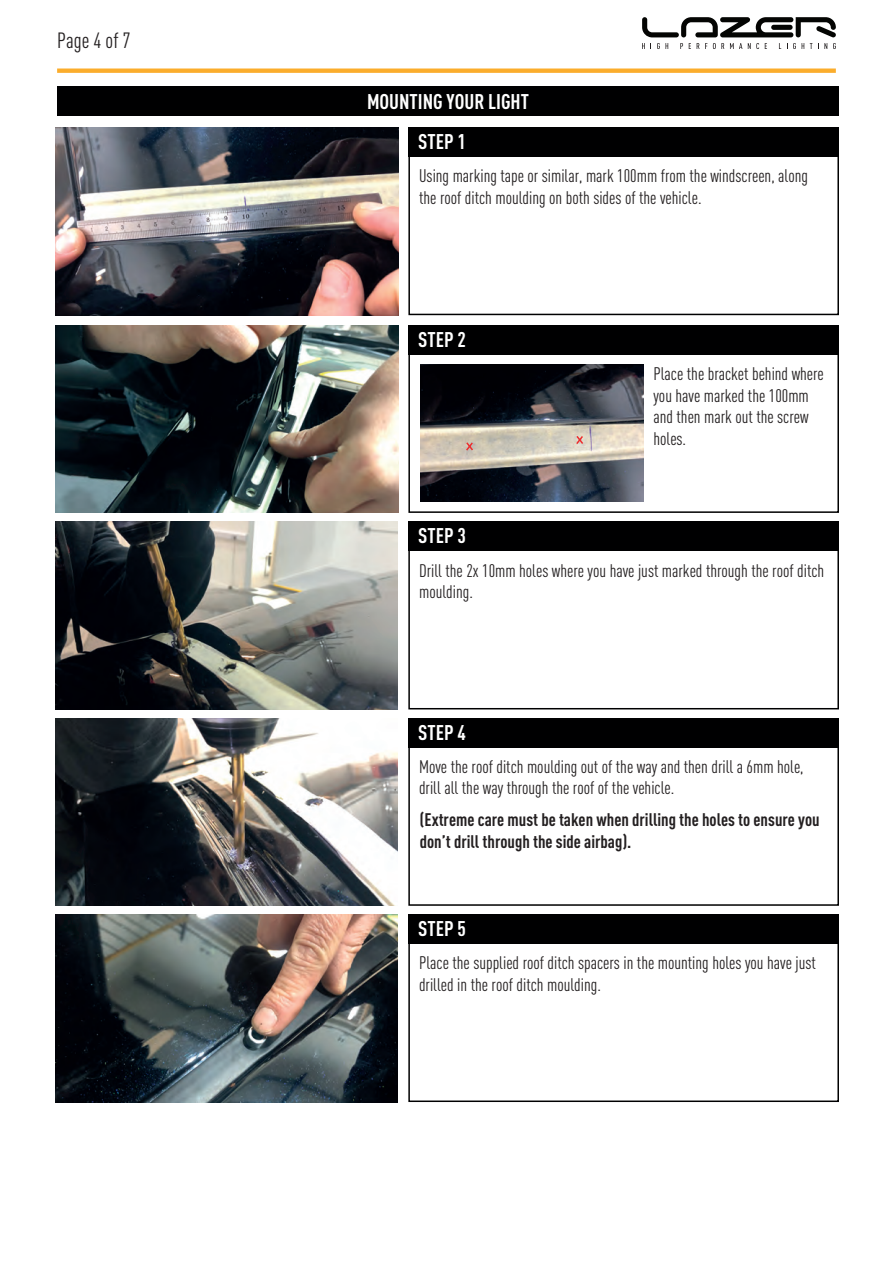
<style>
.page{position:relative;width:893px;height:1263px;background:#fff}
.page>*{position:absolute;margin:0;border:0;box-sizing:border-box;transform-origin:0 0}
.t1{font:condensed 21.75px "DINOT";color:#231f20}
.t2{font:700 condensed 21px "DINOT";color:#fff}
.t3{font:condensed 18px/21.6px "DINOT";color:#231f20}
.t4{font:700 condensed 18px/21.6px "DINOT";color:#231f20}
</style>
<div class="page">
<div style="left:408px;top:325px;width:431px;height:188px;border:2px solid #000001"></div>
<svg style="left:642px;top:17px;width:194px;height:20px"></svg>
<svg style="left:642px;top:43px;width:3px;height:6px"></svg>
<svg style="left:657px;top:43px;width:11px;height:6px"></svg>
<svg style="left:680px;top:43px;width:3px;height:6px"></svg>
<svg style="left:697px;top:43px;width:2px;height:6px"></svg>
<svg style="left:713px;top:43px;width:11px;height:6px"></svg>
<svg style="left:730px;top:43px;width:12px;height:6px"></svg>
<svg style="left:748px;top:43px;width:11px;height:6px"></svg>
<svg style="left:787px;top:43px;width:9px;height:6px"></svg>
<svg style="left:802px;top:43px;width:2px;height:6px"></svg>
<svg style="left:810px;top:43px;width:2px;height:6px"></svg>
<svg style="left:818px;top:43px;width:9px;height:6px"></svg>
<svg style="left:833px;top:43px;width:3px;height:6px"></svg>
<div style="left:57px;top:68px;width:779px;height:5px;background:#fbad2c"></div>
<img style="left:56px;top:522px;width:342px;height:187px">
<div style="left:408px;top:522px;width:431px;height:29px;background:#000001"></div>
<div style="left:408px;top:522px;width:431px;height:187px;border:2px solid #000001"></div>
<div style="left:57px;top:86px;width:782px;height:30px;background:#000001"></div>
<img style="left:56px;top:718px;width:342px;height:188px">
<img style="left:56px;top:914px;width:342px;height:188px">
<div style="left:408px;top:718px;width:431px;height:29px;background:#000001"></div>
<div style="left:408px;top:914px;width:431px;height:30px;background:#000001"></div>
<div style="left:408px;top:718px;width:431px;height:188px;border:2px solid #000001"></div>
<div style="left:408px;top:914px;width:431px;height:188px;border:2px solid #000001"></div>
<img style="left:56px;top:325px;width:342px;height:188px">
<img style="left:56px;top:127px;width:342px;height:188px">
<div style="left:408px;top:325px;width:431px;height:30px;background:#000001"></div>
<div style="left:408px;top:127px;width:431px;height:30px;background:#000001"></div>
<div style="left:408px;top:127px;width:431px;height:188px;border:2px solid #000001"></div>
<img style="left:421px;top:364px;width:223px;height:138px">
<svg style="left:464px;top:441px;width:11px;height:11px"></svg>
<svg style="left:575px;top:434px;width:10px;height:12px"></svg>
<p class="t1" style="left:57px;top:27px;width:75px">Page 4 of 7</p>
<p class="t2" style="left:367px;top:89px;width:163px">MOUNTING YOUR LIGHT</p>
<p class="t2" style="left:418px;top:129px;width:49px">STEP 1</p>
<p class="t3" style="left:419px;top:165px;width:390px">Using marking tape or similar, mark 100mm from the windscreen, along the roof ditch moulding on both sides of the vehicle.</p>
<p class="t2" style="left:418px;top:327px;width:49px">STEP 2</p>
<p class="t3" style="left:653px;top:363px;width:172px">Place the bracket behind where you have marked the 100mm and then mark out the screw holes.</p>
<p class="t2" style="left:418px;top:523px;width:49px">STEP 3</p>
<p class="t3" style="left:419px;top:559px;width:407px">Drill the 2x 10mm holes where you have just marked through the roof ditch moulding.</p>
<p class="t2" style="left:418px;top:719px;width:49px">STEP 4</p>
<p class="t3" style="left:419px;top:755px;width:386px">Move the roof ditch moulding out of the way and then drill a 6mm hole, drill all the way through the roof of the vehicle.</p>
<p class="t4" style="left:420px;top:808px;width:401px">(Extreme care must be taken when drilling the holes to ensure you don’t drill through the side airbag).</p>
<p class="t2" style="left:418px;top:916px;width:49px">STEP 5</p>
<p class="t3" style="left:419px;top:952px;width:398px">Place the supplied roof ditch spacers in the mounting holes you have just drilled in the roof ditch moulding.</p>
</div>
